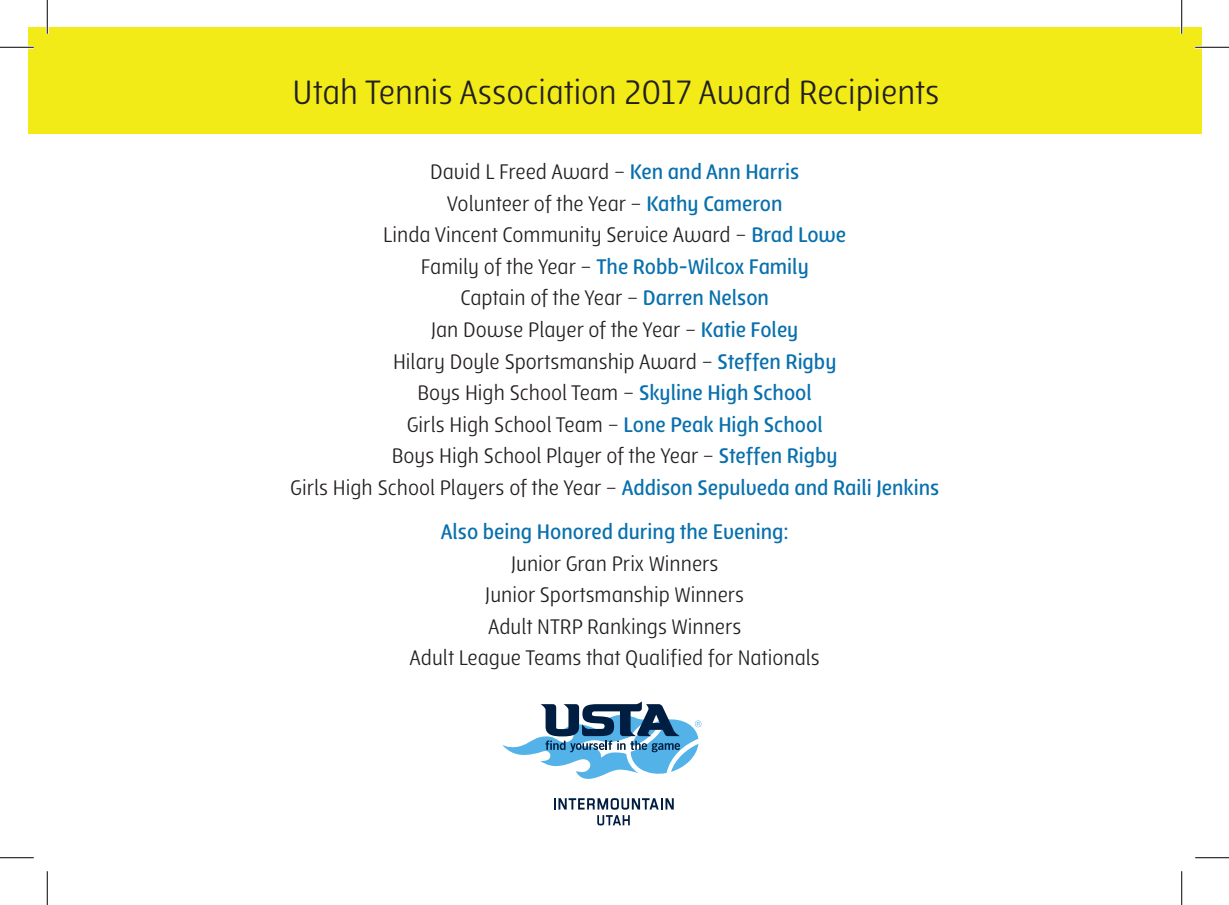
<style>
.page{position:relative;width:1229px;height:905px;background:#fff}
.page>*{position:absolute;margin:0;border:0;box-sizing:border-box;transform-origin:0 0}
.t1{font:36px "Lolita";color:#231f20}
.t2{font:22.5px "Lolita";color:#231f20}
.t3{font:600 22.5px "Lolita";color:#0870ad}
.s1{font-weight:600;color:#0870ad}
.s2{font-weight:400;color:#231f20}
</style>
<div class="page">
<div style="left:28px;top:27px;width:1173px;height:107px;background:#f2eb17"></div>
<svg style="left:597px;top:815px;width:33px;height:10px"></svg>
<svg style="left:554px;top:798px;width:119px;height:11px"></svg>
<svg style="left:502px;top:701px;width:199px;height:78px"></svg>
<hr style="left:0;top:46px;width:34px;height:3px;background:#fff">
<hr style="left:1195px;top:46px;width:33px;height:3px;background:#fff">
<hr style="left:46px;top:0;width:3px;height:34px;background:#fff">
<hr style="left:1180px;top:0;width:3px;height:34px;background:#fff">
<hr style="left:0;top:47px;width:34px;height:1px;background:#000">
<hr style="left:1195px;top:47px;width:33px;height:1px;background:#000">
<hr style="left:0;top:857px;width:34px;height:1px;background:#000">
<hr style="left:1195px;top:857px;width:33px;height:1px;background:#000">
<hr style="left:47px;top:0;width:1px;height:34px;background:#000">
<hr style="left:47px;top:871px;width:1px;height:33px;background:#000">
<hr style="left:1181px;top:0;width:1px;height:34px;background:#000">
<hr style="left:1181px;top:871px;width:1px;height:33px;background:#000">
<p class="t1" style="left:292px;top:72px;width:648px">Utah Tennis Association 2017 Award Recipients</p>
<p class="t2" style="left:430px;top:159px;width:371px">David L Freed Award – <span class="s1">Ken and Ann Harris</span></p>
<p class="t2" style="left:447px;top:191px;width:337px">Volunteer of the Year – <span class="s1">Kathy Cameron</span></p>
<p class="t2" style="left:383px;top:222px;width:464px">Linda Vincent Community Service Award – <span class="s1">Brad Lowe</span></p>
<p class="t3" style="left:421px;top:254px;width:389px"><span class="s2">Family of the Year –</span> The Robb-Wilcox Family</p>
<p class="t2" style="left:460px;top:285px;width:310px">Captain of the Year – <span class="s1">Darren Nelson</span></p>
<p class="t2" style="left:431px;top:317px;width:369px">Jan Dowse Player of the Year – <span class="s1">Katie Foley</span></p>
<p class="t2" style="left:393px;top:348px;width:445px">Hilary Doyle Sportsmanship Award – <span class="s1">Steffen Rigby</span></p>
<p class="t2" style="left:417px;top:380px;width:396px">Boys High School Team – <span class="s1">Skyline High School</span></p>
<p class="t2" style="left:407px;top:411px;width:417px">Girls High School Team – <span class="s1">Lone Peak High School</span></p>
<p class="t2" style="left:392px;top:443px;width:447px">Boys High School Player of the Year – <span class="s1">Steffen Rigby</span></p>
<p class="t2" style="left:290px;top:474px;width:651px">Girls High School Players of the Year – <span class="s1">Addison Sepulveda and Raili Jenkins</span></p>
<p class="t3" style="left:441px;top:519px;width:349px">Also being Honored during the Evening:</p>
<p class="t2" style="left:511px;top:550px;width:209px">Junior Gran Prix Winners</p>
<p class="t2" style="left:485px;top:582px;width:260px">Junior Sportsmanship Winners</p>
<p class="t2" style="left:488px;top:613px;width:255px">Adult NTRP Rankings Winners</p>
<p class="t2" style="left:409px;top:645px;width:412px">Adult League Teams that Qualified for Nationals</p>
</div>
